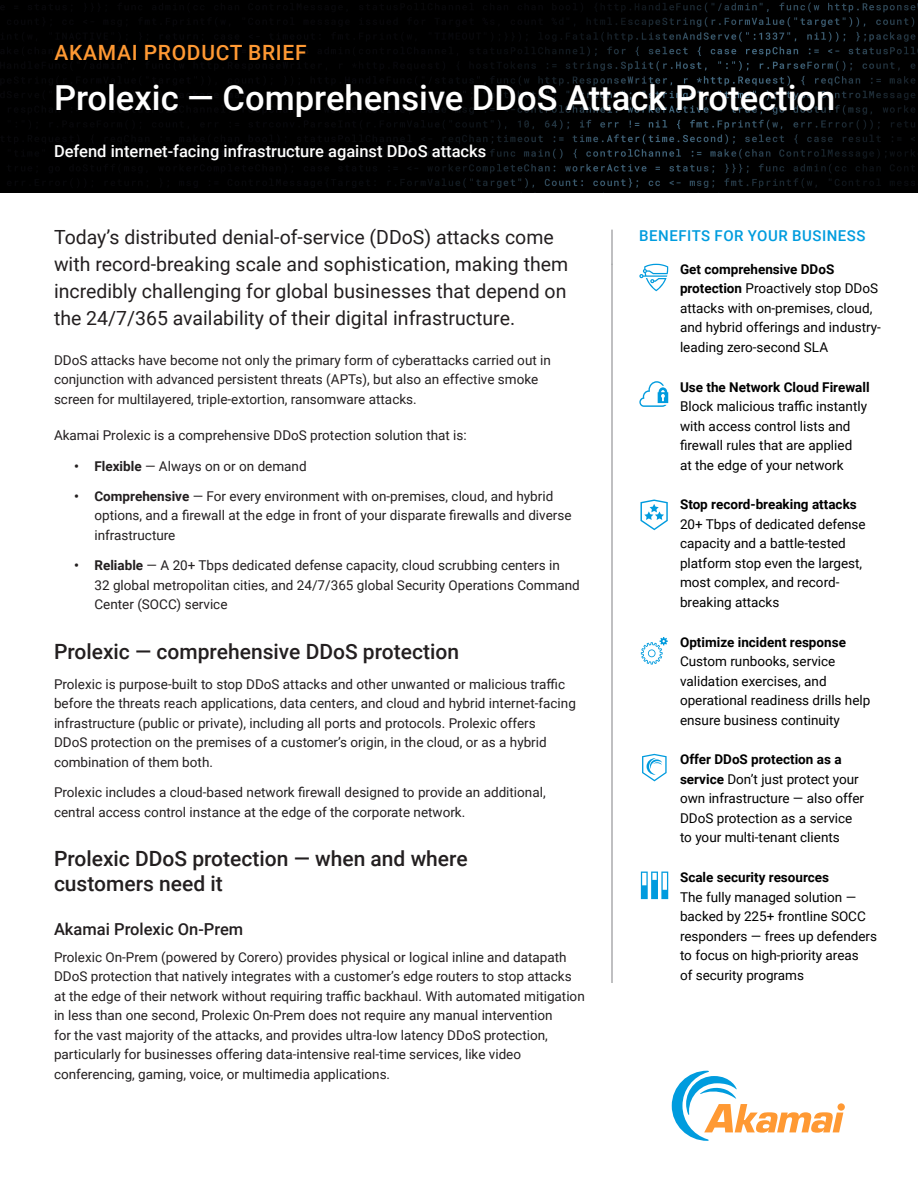
<style>
.page{position:relative;width:918px;height:1188px;background:#fff}
.page>*{position:absolute;margin:0;border:0;box-sizing:border-box;transform-origin:0 0}
.t1{font:500 34.5px "Roboto";color:#fff}
.t2{font:500 21px/25.2px "Roboto";color:#231f20}
.Preheader{font:500 21px "Roboto";letter-spacing:.035em;color:#f93}
.Intro_Paragraph{font:19.5px/27px "Roboto";color:#231f20}
.sub_title{font:500 16.5px "Roboto";color:#fff}
.t3{font:500 16.5px "Roboto";color:#231f20}
.Benefits_header{font:500 15px "Roboto";letter-spacing:.035em;color:#009cde}
.Body{font:13.5px/19.5px "Roboto";color:#231f20}
.Benefits_body_copy{font:13.5px/19.5px "Roboto";color:#000}
.s1{font-weight:700}
</style>
<div class="page">
<img style="left:0;top:0;width:918px;height:192px">
<svg style="left:672px;top:1071px;width:171px;height:70px"></svg>
<hr style="left:611px;top:230px;width:2px;height:35px;background:#aaabad">
<hr style="left:611px;top:264px;width:2px;height:719px;background:#aaabad">
<svg style="left:640px;top:499px;width:28px;height:31px"></svg>
<svg style="left:639px;top:264px;width:29px;height:27px"></svg>
<svg style="left:639px;top:381px;width:29px;height:26px"></svg>
<svg style="left:641px;top:637px;width:27px;height:28px"></svg>
<svg style="left:642px;top:754px;width:25px;height:27px"></svg>
<svg style="left:641px;top:872px;width:27px;height:27px"></svg>
<p class="Preheader" style="left:54px;top:38px;width:254px">AKAMAI PRODUCT BRIEF</p>
<p class="t1" style="left:54px;top:74px;width:783px">Prolexic — Comprehensive DDoS Attack Protection</p>
<p class="sub_title" style="left:54px;top:139px;width:434px">Defend internet-facing infrastructure against DDoS attacks</p>
<p class="Intro_Paragraph" style="left:54px;top:223px;width:516px">Today’s distributed denial-of-service (DDoS) attacks come with record-breaking scale and sophistication, making them incredibly challenging for global businesses that depend on the 24/7/365 availability of their digital infrastructure.</p>
<p class="Body" style="left:54px;top:350px;width:498px">DDoS attacks have become not only the primary form of cyberattacks carried out in conjunction with advanced persistent threats (APTs), but also an effective smoke screen for multilayered, triple-extortion, ransomware attacks.</p>
<p class="Body" style="left:54px;top:425px;width:414px">Akamai Prolexic is a comprehensive DDoS protection solution that is:</p>
<p class="Body" style="left:74px;top:456px;width:234px"><span class="s1">• Flexible</span> — Always on or on demand</p>
<p class="Body" style="left:94px;top:486px;width:479px;text-indent:-20px"><span class="s1">• Comprehensive</span> — For every environment with on-premises, cloud, and hybrid options, and a firewall at the edge in front of your disparate firewalls and diverse infrastructure</p>
<p class="Body" style="left:94px;top:555px;width:487px;text-indent:-20px"><span class="s1">• Reliable</span> — A 20+ Tbps dedicated defense capacity, cloud scrubbing centers in<br>32 global metropolitan cities, and 24/7/365 global Security Operations Command<br>Center (SOCC) service</p>
<h1 class="t2" style="left:54px;top:638px;width:407px">Prolexic — comprehensive DDoS protection</h1>
<p class="Body" style="left:54px;top:674px;width:523px">Prolexic is purpose-built to stop DDoS attacks and other unwanted or malicious traffic before the threats reach applications, data centers, and cloud and hybrid internet-facing infrastructure (public or private), including all ports and protocols. Prolexic offers<br>DDoS protection on the premises of a customer’s origin, in the cloud, or as a hybrid combination of them both.</p>
<p class="Body" style="left:54px;top:782px;width:493px">Prolexic includes a cloud-based network firewall designed to provide an additional, central access control instance at the edge of the corporate network.</p>
<h1 class="t2" style="left:54px;top:845px;width:415px">Prolexic DDoS protection — when and where customers need it</h1>
<h2 class="t3" style="left:54px;top:918px;width:191px">Akamai Prolexic On-Prem</h2>
<p class="Body" style="left:54px;top:946px;width:532px">Prolexic On-Prem (powered by Corero) provides physical or logical inline and datapath DDoS protection that natively integrates with a customer’s edge routers to stop attacks at the edge of their network without requiring traffic backhaul. With automated mitigation in less than one second, Prolexic On-Prem does not require any manual intervention<br>for the vast majority of the attacks, and provides ultra-low latency DDoS protection, particularly for businesses offering data-intensive real-time services, like video conferencing, gaming, voice, or multimedia applications.</p>
<p class="Benefits_header" style="left:639px;top:225px;width:228px">BENEFITS FOR YOUR BUSINESS</p>
<p class="Benefits_body_copy" style="left:680px;top:259px;width:202px"><span class="s1">Get comprehensive DDoS protection</span> Proactively stop DDoS attacks with on-premises, cloud, and hybrid offerings and industry&shy;leading zero-second SLA</p>
<p class="Benefits_body_copy" style="left:680px;top:377px;width:191px"><span class="s1">Use the Network Cloud Firewall<br></span>Block malicious traffic instantly with access control lists and firewall rules that are applied<br>at the edge of your network</p>
<p class="Benefits_body_copy" style="left:680px;top:494px;width:187px"><span class="s1">Stop record-breaking attacks<br></span>20+ Tbps of dedicated defense capacity and a battle-tested platform stop even the largest, most complex, and record&shy;breaking attacks</p>
<p class="Benefits_body_copy" style="left:680px;top:632px;width:192px"><span class="s1">Optimize incident response<br></span>Custom runbooks, service validation exercises, and operational readiness drills help ensure business continuity</p>
<p class="Benefits_body_copy" style="left:680px;top:749px;width:186px"><span class="s1">Offer DDoS protection as a service</span> Don’t just protect your own infrastructure — also offer<br>DDoS protection as a service to your multi-tenant clients</p>
<p class="Benefits_body_copy" style="left:680px;top:867px;width:199px"><span class="s1">Scale security resources<br></span>The fully managed solution — backed by 225+ frontline SOCC responders — frees up defenders to focus on high-priority areas<br>of security programs</p>
</div>
